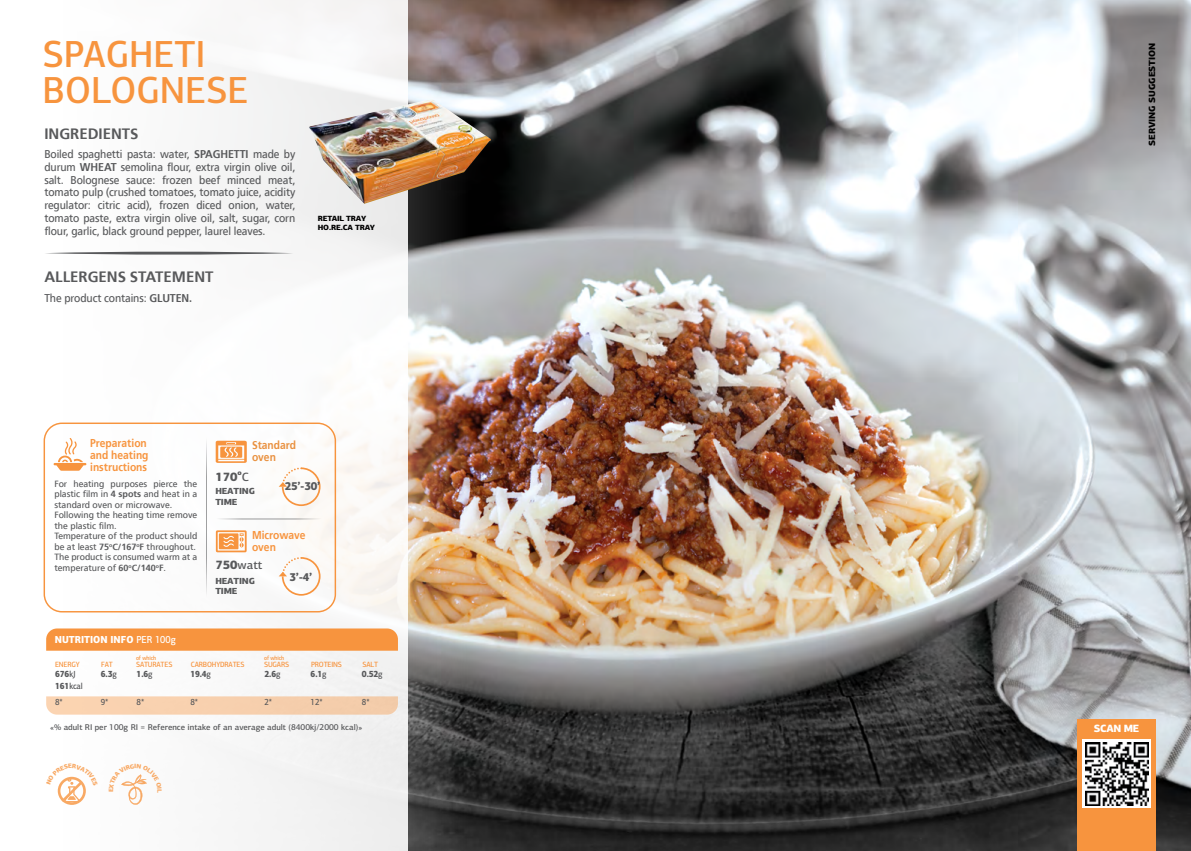
<style>
.page{position:relative;width:1191px;height:851px;background:#fff}
.page>*{position:absolute;margin:0;border:0;box-sizing:border-box;transform-origin:0 0}
.t1{font:500 37.8px/36px "PF Centro Sans Pro";color:#f7943e;scale:.95 1}
.t2{font:700 15px "PF Catalog Poly";color:#58595b}
.t3{font:500 12px "PF Centro Sans Pro";color:#58595b}
.t4{font:900 12px "PF Centro Sans Pro";color:#58595b}
.t5{font:700 11.4px/12.3px "PF Catalog Poly";color:#f7943e;scale:.9 1}
.t6{font:700 11.4px/12.3px "PF Catalog Poly";color:#e99140;scale:.9 1}
.t7{font:11.25px/12.8px "PF Catalog Poly";letter-spacing:-.01em;color:#58595b;text-align:justify;scale:.95 1}
.t8{font:900 11.25px "PF Centro Sans Pro";color:#58595b;scale:.95 1}
.t9{font:900 10.5px "PF Centro Sans Pro";letter-spacing:-.03em;color:#fff;scale:.95 1}
.t10{font:900 10.2px "PF Centro Sans Pro";color:#fff;scale:.9 1}
.t11{font:9px/10.5px "PF Catalog Poly";color:#58595b}
.t12{font:900 9px "PF Centro Sans Pro";color:#000}
.t13{font:900 8.85px "PF Centro Sans Pro";letter-spacing:-.02em;color:#58595b;scale:.9 1}
.t14{font:900 8.85px/10.2px "PF Centro Sans Pro";letter-spacing:-.02em;color:#58595b}
.t15{font:500 8.85px "PF Centro Sans Pro";letter-spacing:-.02em;color:#58595b;scale:.9 1}
.t16{font:500 8.4px "PF Centro Sans Pro";color:#58595b}
.t17{font:500 7.65px "PF Centro Sans Pro";letter-spacing:-.02em;color:#f7943e;scale:.9 1}
.t18{font:900 7.5px "PF Centro Sans Pro";letter-spacing:-.02em;color:#000}
.t19{font:900 7.05px "PF Centro Sans Pro";color:#58595b}
.t20{font:500 6.15px "PF Centro Sans Pro";letter-spacing:-.02em;color:#f7943e;scale:.9 1}
.s1{font-weight:700}
.s2{font-weight:500}
.s3{font-weight:900}
</style>
<div class="page">
<img style="left:705px;top:0;width:486px;height:850px">
<img style="left:408px;top:0;width:297px;height:850px">
<div style="left:1077px;top:719px;width:79px;height:131px;background:#f7943e"></div>
<div style="left:44px;top:422px;width:292px;height:190px;border:1px solid #f7943e;border-radius:18px"></div>
<svg style="left:53px;top:438px;width:33px;height:32px"></svg>
<svg style="left:216px;top:440px;width:31px;height:23px"></svg>
<svg style="left:279px;top:467px;width:41px;height:39px"></svg>
<svg style="left:206px;top:441px;width:1px;height:153px"></svg>
<svg style="left:219px;top:518px;width:102px;height:1px"></svg>
<svg style="left:216px;top:530px;width:31px;height:22px"></svg>
<svg style="left:279px;top:557px;width:41px;height:38px"></svg>
<svg style="left:46px;top:251px;width:247px;height:4px"></svg>
<svg style="left:1082px;top:739px;width:68px;height:69px"></svg>
<img style="left:1085px;top:742px;width:63px;height:63px">
<img style="left:308px;top:99px;width:184px;height:105px">
<div style="left:46px;top:696px;width:352px;height:18px;background:#f7d0ae"></div>
<div style="left:46px;top:628px;width:352px;height:22px;background:#f7943e"></div>
<svg style="left:57px;top:776px;width:29px;height:28px"></svg>
<svg style="left:121px;top:774px;width:26px;height:31px"></svg>
<p class="t1" style="left:43px;top:36px;width:218px">SPAGHETI<br>BOLOGNESE</p>
<p class="t2" style="left:44px;top:125px;width:96px">INGREDIENTS</p>
<p class="t7" style="left:44px;top:148px;width:266px">Boiled spaghetti pasta: water, <span class="s1">SPAGHETTI</span> made by durum <span class="s1">WHEAT</span> semolina flour, extra virgin olive oil, salt. Bolognese sauce: frozen beef minced meat, tomato pulp (crushed tomatoes, tomato juice, acidity regulator: citric acid), frozen diced onion, water, tomato paste, extra virgin olive oil, salt, sugar, corn flour, garlic, black ground pepper, laurel leaves.</p>
<p class="t2" style="left:44px;top:267px;width:171px">ALLERGENS STATEMENT</p>
<p class="t7" style="left:44px;top:291px;width:157px">The product contains: <span class="s1">GLUTEN.</span></p>
<p class="t18" style="left:318px;top:213px;width:50px">RETAIL TRAY</p>
<p class="t18" style="left:318px;top:222px;width:59px">HO.RE.CA TRAY</p>
<p class="t5" style="left:90px;top:436px;width:66px">Preparation and heating instructions</p>
<p class="t11" style="left:54px;top:478px;width:144px;text-align:justify">For heating purposes pierce the plastic film in <span class="s1">4 spots</span> and heat in a standard oven or microwave.</p>
<p class="t11" style="left:54px;top:510px;width:144px">Following the heating time remove the plastic film.</p>
<p class="t11" style="left:54px;top:531px;width:144px">Temperature of the product should be at least <span class="s1">75</span><sup>ο</sup><span class="s1">C/167</span><sup>o</sup><span class="s1">F</span> throughout.</p>
<p class="t11" style="left:54px;top:552px;width:144px">The product is consumed warm at a temperature of <span class="s1">60</span><sup>ο</sup><span class="s1">C/140</span><sup>o</sup><span class="s1">F</span>.</p>
<p class="t10" style="left:55px;top:633px;width:136px">NUTRITION INFO <span class="s2">PER 100g</span></p>
<p class="t6" style="left:252px;top:439px;width:51px">Standard oven</p>
<p class="t19" style="left:238px;top:468px;width:6px">ο</p>
<p class="t4" style="left:215px;top:468px;width:35px">170 <span class="s2">C</span></p>
<p class="t14" style="left:215px;top:486px;width:41px">HEATING<br>TIME</p>
<p class="t8" style="left:285px;top:479px;width:39px">25’-30’</p>
<p class="t5" style="left:252px;top:528px;width:61px">Microwave oven</p>
<p class="t14" style="left:215px;top:575px;width:41px">HEATING<br>TIME</p>
<p class="t3" style="left:215px;top:558px;width:49px"><span class="s3">750</span>watt</p>
<p class="t8" style="left:290px;top:570px;width:25px">3’-4’</p>
<p class="t20" style="left:136px;top:653px;width:24px">of which</p>
<p class="t17" style="left:136px;top:660px;width:42px">SATURATES</p>
<p class="t20" style="left:264px;top:653px;width:24px">of which</p>
<p class="t17" style="left:264px;top:660px;width:29px">SUGARS</p>
<p class="t17" style="left:55px;top:660px;width:29px">ENERGY</p>
<p class="t17" style="left:101px;top:660px;width:15px">FAT</p>
<p class="t17" style="left:191px;top:660px;width:61px">CARBOHYDRATES</p>
<p class="t17" style="left:311px;top:660px;width:36px">PROTEINS</p>
<p class="t17" style="left:362px;top:660px;width:19px">SALT</p>
<p class="t13" style="left:55px;top:668px;width:24px">676<span class="s2">kJ</span></p>
<p class="t15" style="left:55px;top:680px;width:32px"><span class="s3">161</span>kcal</p>
<p class="t15" style="left:55px;top:696px;width:10px">8*</p>
<p class="t15" style="left:101px;top:696px;width:10px">9*</p>
<p class="t15" style="left:137px;top:696px;width:10px">8*</p>
<p class="t15" style="left:190px;top:696px;width:10px">8*</p>
<p class="t15" style="left:264px;top:696px;width:10px">2*</p>
<p class="t15" style="left:311px;top:696px;width:15px">12*</p>
<p class="t15" style="left:362px;top:696px;width:10px">8*</p>
<p class="t13" style="left:101px;top:668px;width:19px">6.3<span class="s2">g</span></p>
<p class="t13" style="left:137px;top:668px;width:19px">1.6<span class="s2">g</span></p>
<p class="t13" style="left:190px;top:668px;width:25px">19.4<span class="s2">g</span></p>
<p class="t13" style="left:264px;top:668px;width:19px">2.6<span class="s2">g</span></p>
<p class="t13" style="left:311px;top:668px;width:19px">6.1<span class="s2">g</span></p>
<p class="t13" style="left:362px;top:668px;width:25px">0.52<span class="s2">g</span></p>
<p class="t16" style="left:50px;top:722px;width:313px">«% adult RI per 100g RI = Reference intake of an average adult (8400kj/2000 kcal)»</p>
<p class="t12" style="left:1146px;top:146px;width:105px;rotate:-90deg">SERVING SUGGESTION</p>
<p class="t9" style="left:1093px;top:721px;width:49px">SCAN ME</p>
</div>
